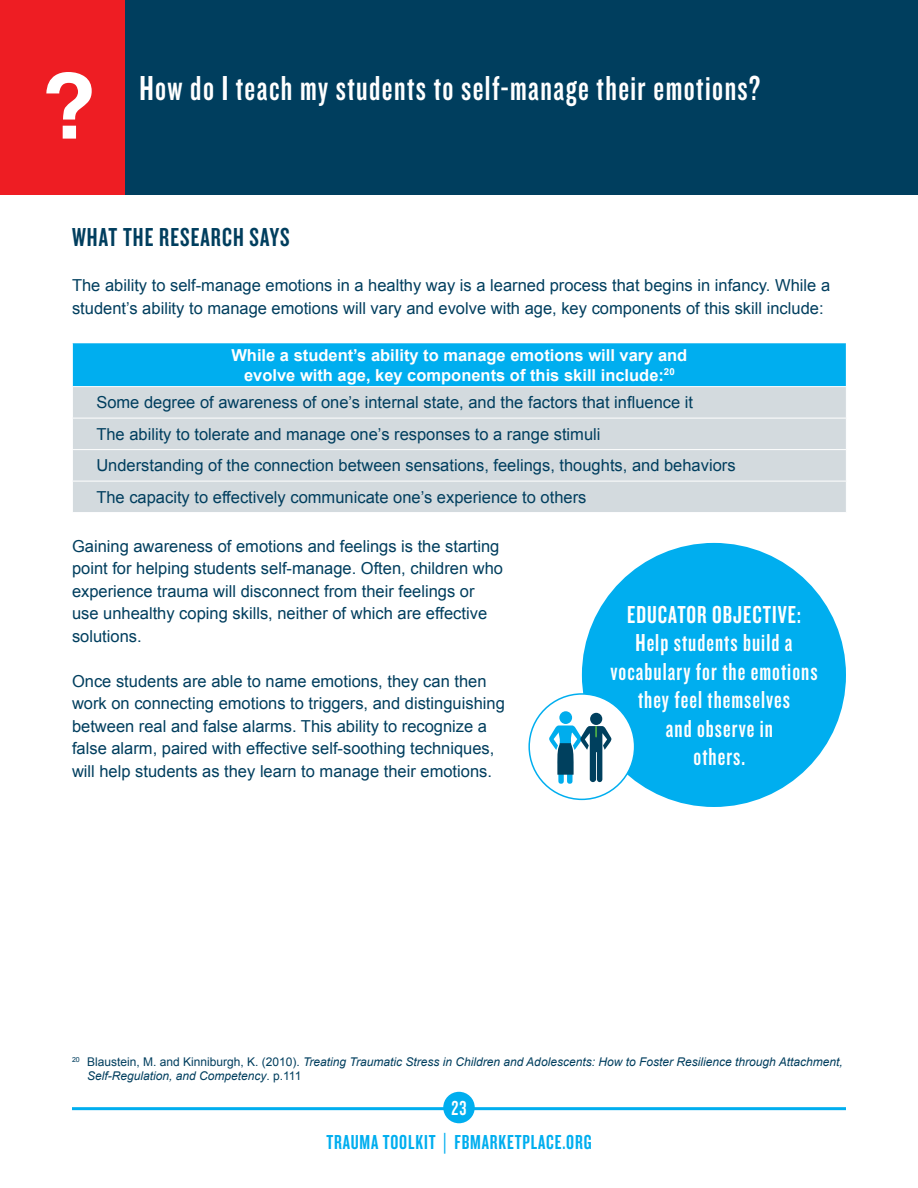
<style>
.page{position:relative;width:918px;height:1188px;background:#fff}
.page>*{position:absolute;margin:0;border:0;box-sizing:border-box;transform-origin:0 0}
.t1{font:36px "Knockout 48 Featherweight";letter-spacing:.04em;color:#fff}
.t2{font:27px "Knockout 48 Featherweight";letter-spacing:.04em;color:#003e5e}
.t3{font:25.5px/28.5px "Knockout 48 Featherweight";letter-spacing:.04em;color:#fff;text-align:center}
.t4{font:21px "Knockout 48 Featherweight";letter-spacing:.04em;color:#00aeef}
.t5{font:21px "Knockout 48 Featherweight";color:#fff}
.t6{font:16.5px/22.5px "Arial";color:#003e5e}
.t7{font:700 16.5px "Arial";color:#fff}
.Footnote{font:italic 12px/14.4px "Arial";color:#003e5e}
.s1{font-style:normal}
.s2{font-size:26.25px}
</style>
<div class="page">
<hr style="left:72px;top:1107px;width:774px;height:3px;background:#00aeef">
<div style="left:443px;top:1092px;width:32px;height:31px;background:#00aeef;border-radius:50%"></div>
<div style="left:72px;top:343px;width:774px;height:44px;background:#00aeef"></div>
<div style="left:73px;top:387px;width:773px;height:125px;background:#d3dade"></div>
<hr style="left:72px;top:418px;width:775px;height:1px;background:#fff">
<hr style="left:72px;top:449px;width:775px;height:1px;background:#fff">
<hr style="left:72px;top:481px;width:775px;height:1px;background:#fff">
<hr style="left:72px;top:343px;width:1px;height:43px;background:#fff">
<hr style="left:72px;top:386px;width:775px;height:1px;background:#fff">
<div style="left:0;top:0;width:918px;height:194px;background:#003e5e"></div>
<div style="left:582px;top:543px;width:264px;height:264px;background:#00aeef;border-radius:50%"></div>
<div style="left:529px;top:694px;width:106px;height:105px;background:#fff;border-radius:50%"></div>
<div style="left:528px;top:693px;width:107px;height:107px;border:2px solid #00aeef;border-radius:50%"></div>
<div style="left:559px;top:711px;width:13px;height:13px;background:#00aded;border-radius:50%"></div>
<div style="left:590px;top:713px;width:12px;height:12px;background:#00405e;border-radius:50%"></div>
<svg style="left:549px;top:726px;width:62px;height:58px"></svg>
<div style="left:0;top:0;width:125px;height:194px;background:#ee1d23"></div>
<svg style="left:46px;top:72px;width:46px;height:67px"></svg>
<p class="t1" style="left:140px;top:66px;width:622px">How do I teach my students to self-manage their emotions?</p>
<p class="t2" style="left:72px;top:221px;width:219px">WHAT THE RESEARCH SAYS</p>
<p class="t6" style="left:72px;top:275px;width:764px">The ability to self-manage emotions in a healthy way is a learned process that begins in infancy. While a student’s ability to manage emotions will vary and evolve with age, key components of this skill include:<sup>20</sup></p>
<p class="t7" style="left:231px;top:344px;width:458px">While a student’s ability to manage emotions will vary and</p>
<p class="t7" style="left:244px;top:364px;width:432px">evolve with age, key components of this skill include:<sup>20</sup></p>
<p class="t6" style="left:96px;top:391px;width:598px">Some degree of awareness of one’s internal state, and the factors that influence it</p>
<p class="t6" style="left:96px;top:423px;width:506px">The ability to tolerate and manage one’s responses to a range stimuli</p>
<p class="t6" style="left:96px;top:454px;width:641px">Understanding of the connection between sensations, feelings, thoughts, and behaviors</p>
<p class="t6" style="left:96px;top:486px;width:492px">The capacity to effectively communicate one’s experience to others</p>
<p class="t6" style="left:72px;top:535px;width:433px">Gaining awareness of emotions and feelings is the starting point for helping students self-manage. Often, children who experience trauma will disconnect from their feelings or use unhealthy coping skills, neither of which are effective solutions.</p>
<p class="t6" style="left:72px;top:670px;width:434px">Once students are able to name emotions, they can then work on connecting emotions to triggers, and distinguishing between real and false alarms. This ability to recognize a false alarm, paired with effective self-soothing techniques, will help students as they learn to manage their emotions.</p>
<p class="t3" style="left:627px;top:599px;width:175px">EDUCATOR OBJECTIVE:</p>
<p class="t3" style="left:636px;top:628px;width:158px">Help students build a</p>
<p class="t3" style="left:610px;top:656px;width:209px">vocabulary for the emotions they feel themselves</p>
<p class="t3" style="left:666px;top:713px;width:109px">and observe in</p>
<p class="t3" style="left:694px;top:742px;width:53px">others.</p>
<p class="Footnote" style="left:87px;top:1054px;width:757px;text-indent:-15px"><sup>20</sup> <span class="s1">Blaustein, M. and Kinniburgh, K. (2010).</span> Treating Traumatic Stress in Children and Adolescents: How to Foster Resilience through Attachment,<br>Self-Regulation, and Competency<span class="s1">. p.111</span></p>
<p class="t5" style="left:452px;top:1095px;width:16px">23</p>
<p class="t4" style="left:326px;top:1130px;width:267px">TRAUMA TOOLKIT <span class="s2">|</span> FBMARKETPLACE.ORG</p>
</div>
